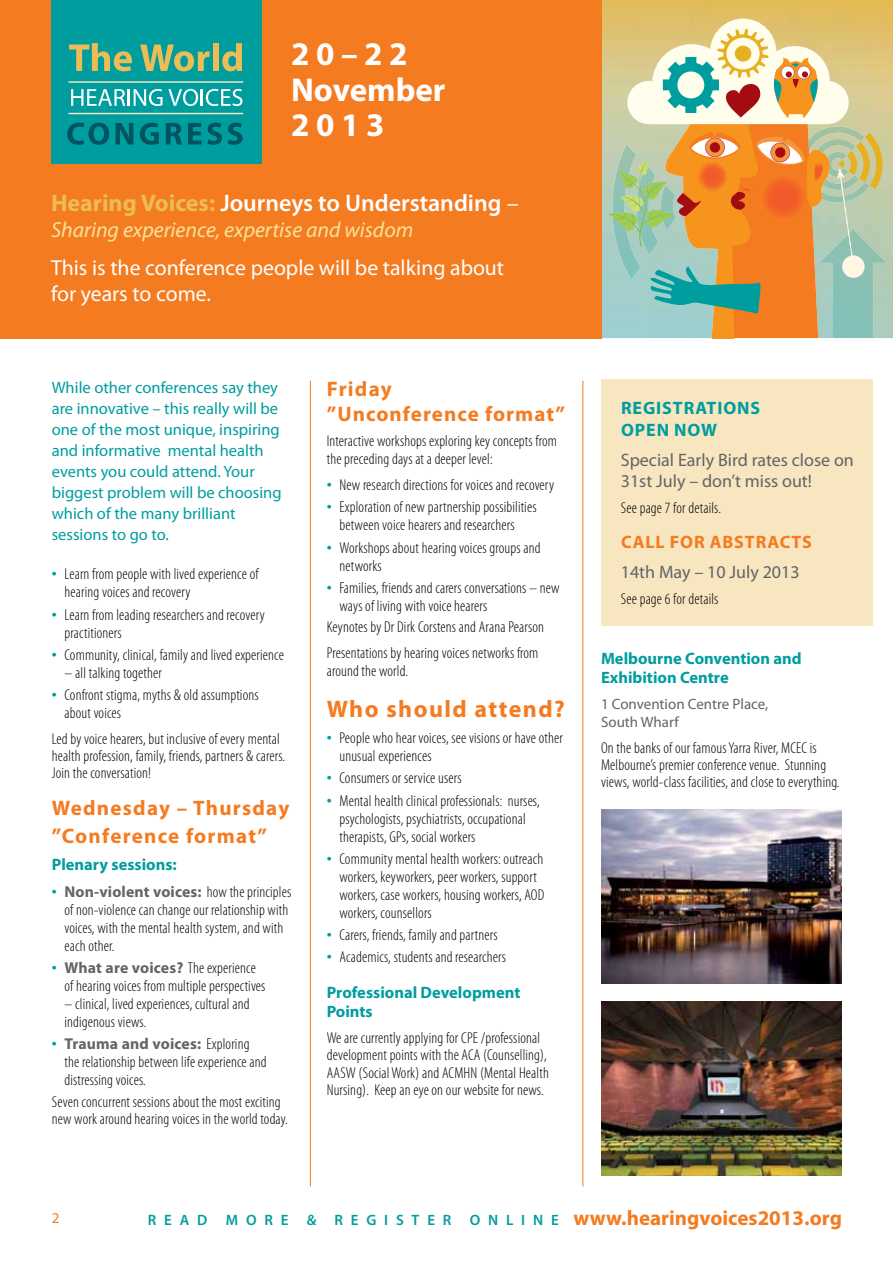
<style>
.page{position:relative;width:893px;height:1263px;background:#fff}
.page>*{position:absolute;margin:0;border:0;box-sizing:border-box;transform-origin:0 0}
.t1{font:700 33.15px/35.8px "Myriad Pro";color:#fff}
.t2{font:600 24px "Myriad Pro";color:#fff}
.t3{font:700 24px "Myriad Pro";letter-spacing:.06em;color:#f47b20}
.t4{font:21.75px/25.5px "Myriad Pro";color:#fff}
.t5{font:italic 21.75px "Myriad Pro";color:#f9e498}
.t6{font:700 21px/27.6px "Myriad Pro";letter-spacing:.05em;color:#f47b20}
.t7{font:700 21px "Myriad Pro";color:#f47b20}
.t8{font:18px/21px "Myriad Pro";color:#636466}
.t9{font:700 18px/22.5px "Myriad Pro";color:#009d9f}
.t10{font:700 18px "Myriad Pro";color:#f47b20}
.t11{font:16.5px/21px "Myriad Pro";color:#009d9f}
.t12{font:700 16.5px/18.9px "Myriad Pro";color:#009d9f}
.t13{font:300 condensed 15.75px/18px "Myriad Pro";letter-spacing:.01em;color:#000}
.t14{font:15px/18px "Myriad Pro";color:#636466}
.t15{font:15px "Myriad Pro";color:#f47b20}
.s1{font-weight:700;color:#ecbd55}
.s2{font-weight:400}
.s3{font-size:21px;color:#009d9f}
.s4{font-weight:700;font-stretch:normal;color:#636466}
.s5{font-weight:600;font-size:15px;color:#009d9f}
</style>
<div class="page">
<img style="left:601px;top:0;width:93px;height:338px">
<img style="left:694px;top:0;width:199px;height:60px">
<img style="left:882px;top:60px;width:11px;height:278px">
<img style="left:882px;top:228px;width:5px;height:110px">
<svg style="left:608px;top:19px;width:274px;height:319px;background:#c9b684"></svg>
<div style="left:0;top:0;width:601px;height:338px;background:#f47b20"></div>
<hr style="left:310px;top:381px;width:1px;height:805px;background:#f47b20">
<hr style="left:583px;top:381px;width:1px;height:805px;background:#f47b20">
<div style="left:51px;top:0;width:211px;height:163px;background:#009d9f"></div>
<svg style="left:69px;top:43px;width:63px;height:28px"></svg>
<svg style="left:140px;top:45px;width:70px;height:26px"></svg>
<div style="left:213px;top:43px;width:6px;height:28px;background:#ecbd55"></div>
<svg style="left:222px;top:43px;width:20px;height:28px"></svg>
<svg style="left:71px;top:89px;width:171px;height:17px"></svg>
<svg style="left:67px;top:123px;width:42px;height:22px"></svg>
<svg style="left:116px;top:123px;width:17px;height:22px"></svg>
<svg style="left:140px;top:123px;width:19px;height:22px"></svg>
<svg style="left:166px;top:123px;width:16px;height:22px"></svg>
<svg style="left:188px;top:123px;width:34px;height:22px"></svg>
<svg style="left:228px;top:123px;width:15px;height:22px"></svg>
<hr style="left:68px;top:113px;width:175px;height:1px;background:#f7e6c0">
<hr style="left:68px;top:81px;width:175px;height:2px;background:#f7e6c0">
<img style="left:601px;top:809px;width:241px;height:175px">
<img style="left:601px;top:1001px;width:241px;height:175px">
<div style="left:602px;top:379px;width:271px;height:247px;background:#f7e6c0"></div>
<h1 class="t1" style="left:291px;top:36px;width:156px">20–22<br>November<br>2013</h1>
<h2 class="t2" style="left:51px;top:190px;width:469px"><span class="s1">Hearing Voices:</span> Journeys to Understanding <span class="s2">–</span></h2>
<h3 class="t5" style="left:51px;top:218px;width:364px">Sharing experience, expertise and wisdom</h3>
<h3 class="t4" style="left:51px;top:256px;width:455px">This is the conference people will be talking about for years to come.</h3>
<p class="t11" style="left:52px;top:377px;width:231px">While other conferences say they are innovative – this really will be one of the most unique, inspiring and informative mental health events you could attend. Your biggest problem will be choosing which of the many brilliant sessions to go to.</p>
<p class="t13" style="left:65px;top:565px;width:195px;text-indent:-13px"><span class="s3">•</span> Learn from people with lived experience of hearing voices and recovery</p>
<p class="t13" style="left:65px;top:606px;width:202px;text-indent:-13px"><span class="s3">•</span> Learn from leading researchers and recovery practitioners</p>
<p class="t13" style="left:52px;top:646px;width:234px"><span class="s3">•</span> Community, clinical, family and lived experience</p>
<p class="t13" style="left:65px;top:664px;width:99px">– all talking together</p>
<p class="t13" style="left:65px;top:686px;width:196px;text-indent:-13px"><span class="s3">•</span> Confront stigma, myths &amp; old assumptions about voices</p>
<p class="t13" style="left:52px;top:730px;width:235px;line-height:17.2px">Led by voice hearers, but inclusive of every mental health profession, family, friends, partners &amp; carers.<br>Join the conversation!</p>
<h3 class="t6" style="left:52px;top:795px;width:239px">Wednesday – Thursday ”Conference format”</h3>
<p class="t12" style="left:52px;top:855px;width:127px">Plenary sessions:</p>
<p class="t13" style="left:65px;top:883px;width:228px;text-indent:-13px"><span class="s3">•</span> <span class="s4">Non-violent voices:</span> how the principles of non-violence can change our relationship with voices, with the mental health system, and with each other.</p>
<p class="t13" style="left:65px;top:959px;width:202px;text-indent:-13px"><span class="s3">•</span> <span class="s4">What are voices?</span> The experience of hearing voices from multiple perspectives</p>
<p class="t13" style="left:65px;top:995px;width:186px">– clinical, lived experiences, cultural and indigenous views.</p>
<p class="t13" style="left:65px;top:1035px;width:204px;text-indent:-13px"><span class="s3">•</span> <span class="s4">Trauma and voices:</span> Exploring the relationship between life experience and distressing voices.</p>
<p class="t13" style="left:52px;top:1093px;width:238px;line-height:17.2px">Seven concurrent sessions about the most exciting new work around hearing voices in the world today.</p>
<h3 class="t6" style="left:327px;top:378px;width:240px;line-height:24.2px">Friday<br>”Unconference format”</h3>
<p class="t13" style="left:327px;top:433px;width:232px;line-height:17.2px">Interactive workshops exploring key concepts from the preceding days at a deeper level:</p>
<p class="t13" style="left:327px;top:476px;width:229px"><span class="s3">•</span> New research directions for voices and recovery</p>
<p class="t13" style="left:327px;top:498px;width:211px;text-align:center"><span class="s3">•</span> Exploration of new partnership possibilities between voice hearers and researchers</p>
<p class="t13" style="left:339px;top:539px;width:203px;text-indent:-13px"><span class="s3">•</span> Workshops about hearing voices groups and networks</p>
<p class="t13" style="left:339px;top:579px;width:222px;text-indent:-13px"><span class="s3">•</span> Families, friends and carers conversations – new ways of living with voice hearers</p>
<p class="t13" style="left:327px;top:615px;width:219px;line-height:25.8px">Keynotes by Dr Dirk Corstens and Arana Pearson<br>Presentations by hearing voices networks from</p>
<p class="t13" style="left:327px;top:662px;width:83px">around the world.</p>
<h2 class="t3" style="left:327px;top:695px;width:240px">Who should attend?</h2>
<p class="t13" style="left:339px;top:729px;width:225px;text-indent:-13px"><span class="s3">•</span> People who hear voices, see visions or have other unusual experiences</p>
<p class="t13" style="left:327px;top:769px;width:136px"><span class="s3">•</span> Consumers or service users</p>
<p class="t13" style="left:339px;top:792px;width:202px;text-indent:-13px"><span class="s3">•</span> Mental health clinical professionals: nurses, psychologists, psychiatrists, occupational therapists, GPs, social workers</p>
<p class="t13" style="left:339px;top:850px;width:206px;text-indent:-13px"><span class="s3">•</span> Community mental health workers: outreach workers, keyworkers, peer workers, support workers, case workers, housing workers, AOD workers, counsellors</p>
<p class="t13" style="left:327px;top:926px;width:172px"><span class="s3">•</span> Carers, friends, family and partners</p>
<p class="t13" style="left:327px;top:948px;width:181px"><span class="s3">•</span> Academics, students and researchers</p>
<p class="t12" style="left:327px;top:983px;width:195px">Professional Development<br>Points</p>
<p class="t13" style="left:327px;top:1029px;width:224px;line-height:17.2px">We are currently applying for CPE /professional development points with the ACA (Counselling), AASW (SocialWork) and ACMHN (Mental Health Nursing). Keep an eye on our website for news.</p>
<p class="t9" style="left:621px;top:397px;width:26px">Registrations<br>Open</p>
<p class="t9" style="left:674px;top:419px;width:29px">Now</p>
<p class="t8" style="left:621px;top:450px;width:235px">Special Early Bird rates close on<br>31st July – don’t miss out!</p>
<p class="t13" style="left:621px;top:499px;width:102px">See page 7 for details.</p>
<p class="t10" style="left:621px;top:532px;width:24px">Call</p>
<p class="t10" style="left:670px;top:532px;width:13px">for</p>
<p class="t10" style="left:710px;top:532px;width:25px">Abstracts</p>
<p class="t8" style="left:621px;top:562px;width:180px">14th May – 10 July 2013</p>
<p class="t13" style="left:621px;top:590px;width:99px">See page 6 for details</p>
<p class="t12" style="left:601px;top:649px;width:202px">Melbourne Convention and<br>Exhibition Centre</p>
<p class="t14" style="left:601px;top:695px;width:169px">1 Convention Centre Place,<br>South Wharf</p>
<p class="t13" style="left:601px;top:739px;width:240px;line-height:17.2px">On the banks of our famousYarra River, MCEC is<br>Melbourne’s premier conference venue. Stunning views, world-class facilities, and close to everything.</p>
<p class="t15" style="left:52px;top:1210px;width:9px">2</p>
<h3 class="t7" style="left:148px;top:1206px;width:695px"><span class="s5">R e a d M o r e &amp; R e g i s t e r O n l i n e</span> www.hearingvoices2013.org</h3>
</div>
